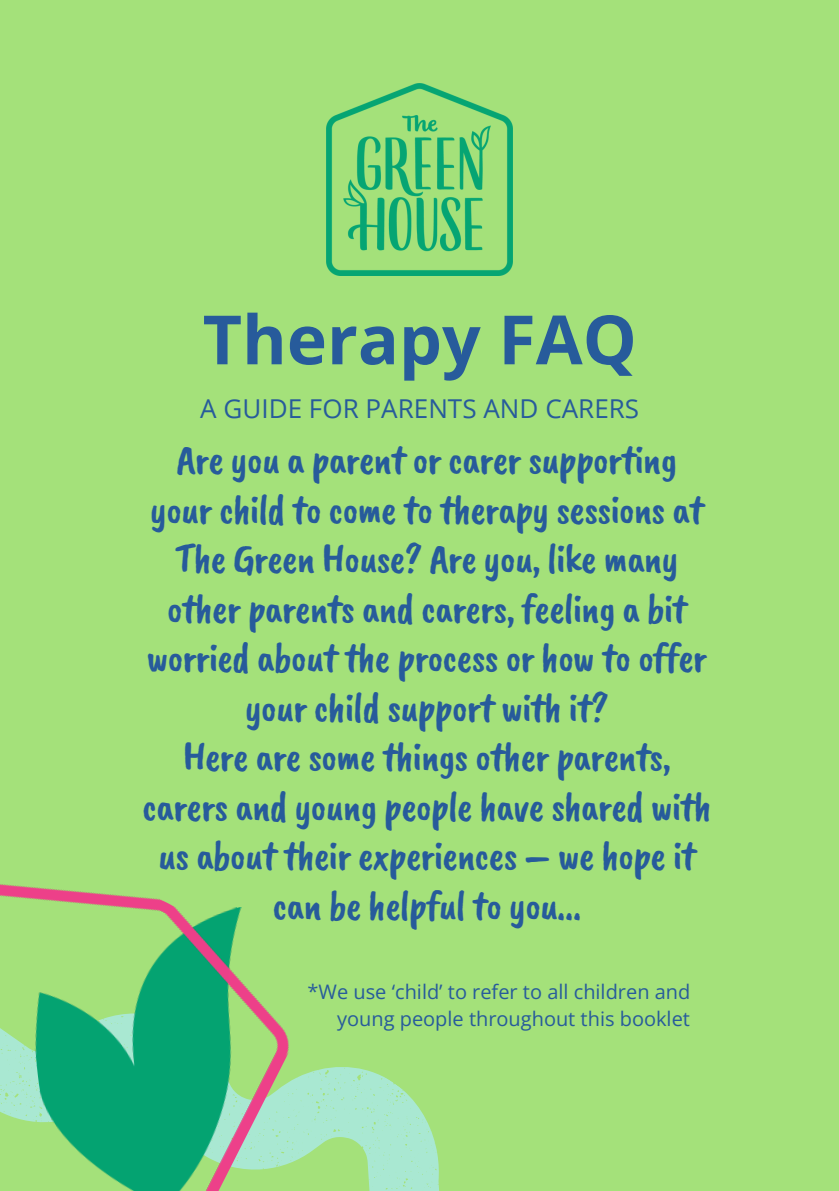
<style>
.page{position:relative;width:839px;height:1191px;background:#fff}
.page>*{position:absolute;margin:0;border:0;box-sizing:border-box;transform-origin:0 0}
.t1{font:700 68px "Open Sans";color:#275b9b}
.t2{font:42px/49.6px "Caveat Brush";letter-spacing:-.025em;color:#275b9b;text-align:center}
.t3{font:26px "Open Sans";color:#275b9b}
.t4{font:20px "Open Sans";color:#275b9b}
</style>
<div class="page">
<div style="left:0;top:0;width:838px;height:1191px;background:#a4e17a"></div>
<img style="left:326px;top:83px;width:186px;height:192px">
<svg style="left:324px;top:1067px;width:115px;height:124px;fill:#a9e8d2"></svg>
<img style="left:0;top:884px;width:324px;height:307px">
<h3 class="t1" style="left:203px;top:292px;width:435px">Therapy FAQ</h3>
<h2 class="t3" style="left:200px;top:390px;width:440px">A GUIDE FOR PARENTS AND CARERS</h2>
<h1 class="t2" style="left:142px;top:435px;width:571px">Are you a parent or carer supporting your child to come to therapy sessions at The Green House? Are you, like many other parents and carers, feeling a bit worried about the process or how to offer your child support with it?<br>Here are some things other parents, carers and young people have shared with us about their experiences – we hope it can be helpful to you…</h1>
<p class="t4" style="left:307px;top:978px;width:384px">*We use ‘child’ to refer to all children and</p>
<p class="t4" style="left:337px;top:1005px;width:354px">young people throughout this booklet</p>
</div>
